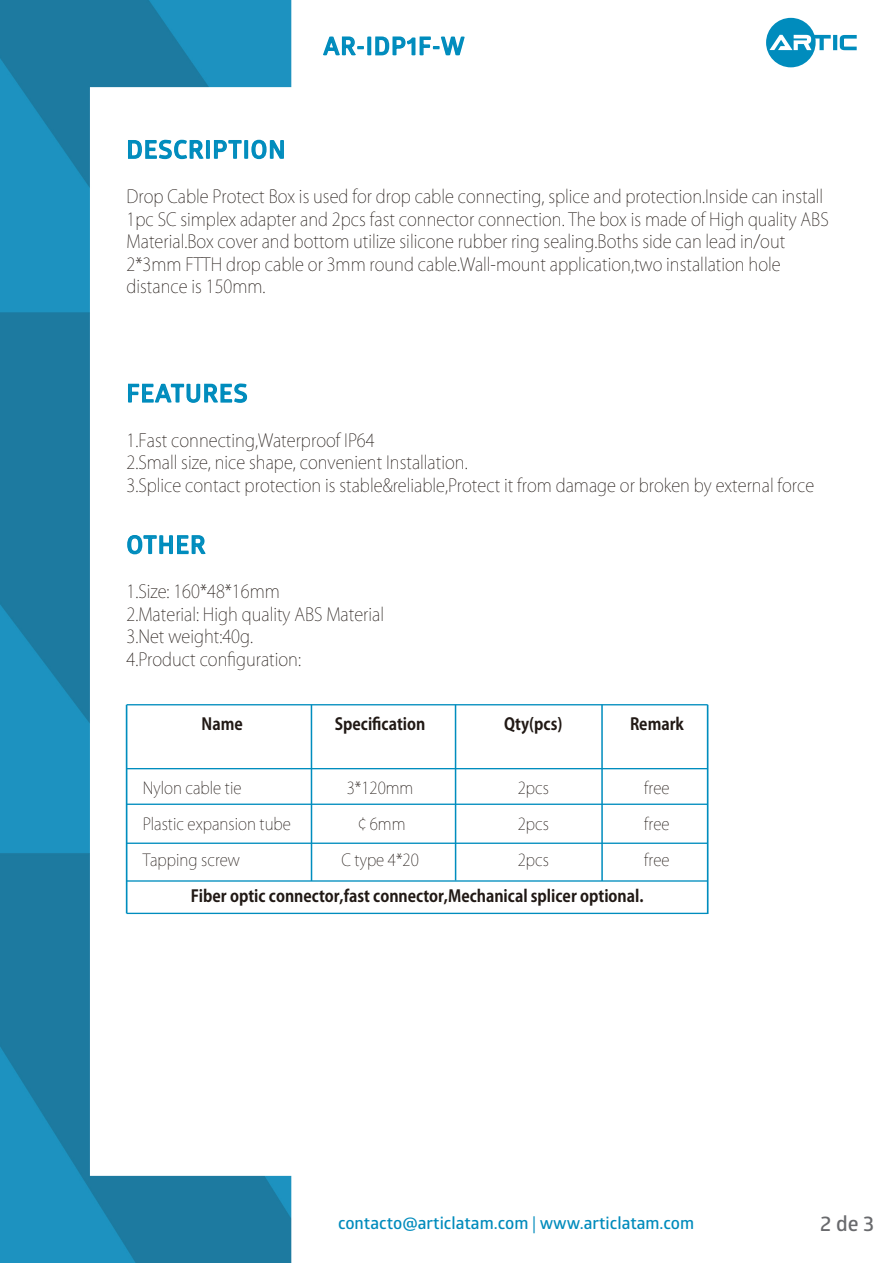
<style>
.page{position:relative;width:893px;height:1263px;background:#fff}
.page>*{position:absolute;margin:0;border:0;box-sizing:border-box;transform-origin:0 0}
.t1{font:24.15px "Glober Bold Free";letter-spacing:.05em;color:#008cbd}
.t2{font:21px "Glober Bold Free";color:#696a6d}
.t3{font:200 18px/22.5px "Koz Go Pr 6 N";color:#211915;scale:.92 1}
.t4{font:16.95px "Glober Bold Free";color:#008bbc}
.t5{font:700 16.5px "Koz Go Pr 6 N";color:#211915;scale:.92 1}
.t6{font:200 16.5px/36px "Koz Go Pr 6 N";color:#211915;text-align:justify;scale:.92 1}
.s1{font-family:"Myriad Pro"}
</style>
<div class="page">
<img style="left:0;top:0;width:857px;height:1263px">
<svg style="left:127px;top:139px;width:158px;height:25px"></svg>
<svg style="left:127px;top:383px;width:121px;height:27px"></svg>
<svg style="left:126px;top:534px;width:80px;height:25px"></svg>
<svg style="left:833px;top:35px;width:4px;height:15px"></svg>
<svg style="left:839px;top:35px;width:17px;height:15px"></svg>
<svg style="left:766px;top:18px;width:64px;height:49px"></svg>
<svg style="left:322px;top:36px;width:143px;height:30px"></svg>
<hr style="left:126px;top:705px;width:1px;height:208px;background:#008dbe">
<hr style="left:601px;top:705px;width:2px;height:176px;background:#008dbe">
<hr style="left:706px;top:705px;width:2px;height:209px;background:#008dbe">
<hr style="left:455px;top:705px;width:1px;height:176px;background:#008dbe">
<hr style="left:311px;top:705px;width:1px;height:176px;background:#008dbe">
<hr style="left:127px;top:768px;width:580px;height:1px;background:#008dbe">
<hr style="left:127px;top:704px;width:580px;height:1px;background:#008dbe">
<hr style="left:127px;top:804px;width:580px;height:1px;background:#008dbe">
<hr style="left:127px;top:843px;width:580px;height:1px;background:#008dbe">
<hr style="left:127px;top:913px;width:580px;height:1px;background:#008dbe">
<hr style="left:127px;top:880px;width:580px;height:2px;background:#008dbe">
<h1 class="t1" style="left:323px;top:29px;width:142px">AR-IDP1F-W</h1>
<h1 class="t1" style="left:127px;top:133px;width:160px">DESCRIPTION</h1>
<p class="t3" style="left:127px;top:186px;width:764px">Drop Cable Protect Box is used for drop cable connecting, splice and protection.Inside can install 1pc SC simplex adapter and 2pcs fast connector connection. The box is made of High quality ABS Material.Box cover and bottom utilize silicone rubber ring sealing.Boths side can lead in/out 2*3mm FTTH drop cable or 3mm round cable.Wall-mount application,two installation hole distance is 150mm.</p>
<h1 class="t1" style="left:127px;top:376px;width:122px">FEATURES</h1>
<p class="t3" style="left:127px;top:429px;width:749px">1.Fast connecting,Waterproof IP64<br>2.Small size, nice shape, convenient Installation.<br>3.Splice contact protection is stable&amp;reliable,Protect it from damage or broken by external force</p>
<h1 class="t1" style="left:127px;top:528px;width:80px">OTHER</h1>
<p class="t3" style="left:127px;top:581px;width:281px">1.Size: 160*48*16mm<br>2.Material: High quality ABS Material<br>3.Net weight:40g.<br>4.Product configuration:</p>
<p class="t5" style="left:201px;top:715px;width:46px">Name</p>
<p class="t5" style="left:335px;top:715px;width:100px">Specification</p>
<p class="t5" style="left:504px;top:715px;width:65px">Qty(pcs)</p>
<p class="t5" style="left:630px;top:715px;width:60px">Remark</p>
<p class="t6" style="left:644px;top:770px;width:29px">free free free</p>
<p class="t6" style="left:143px;top:770px;width:163px;text-align:left">Nylon cable tie<br>Plastic expansion tube<br>Tapping screw</p>
<p class="t5" style="left:191px;top:887px;width:493px">Fiber optic connector,fast connector,Mechanical splicer optional.</p>
<p class="t6" style="left:347px;top:770px;width:74px">3*120mm</p>
<p class="t6" style="left:518px;top:770px;width:35px">2pcs 2pcs 2pcs</p>
<p class="t6" style="left:341px;top:806px;width:86px;text-align:center">¢6mm<br>C type 4*20</p>
<p class="t4" style="left:338px;top:1211px;width:358px">contacto@articlatam.com <span class="s1">|</span> www.articlatam.com</p>
<p class="t2" style="left:820px;top:1209px;width:56px">2 de 3</p>
</div>
